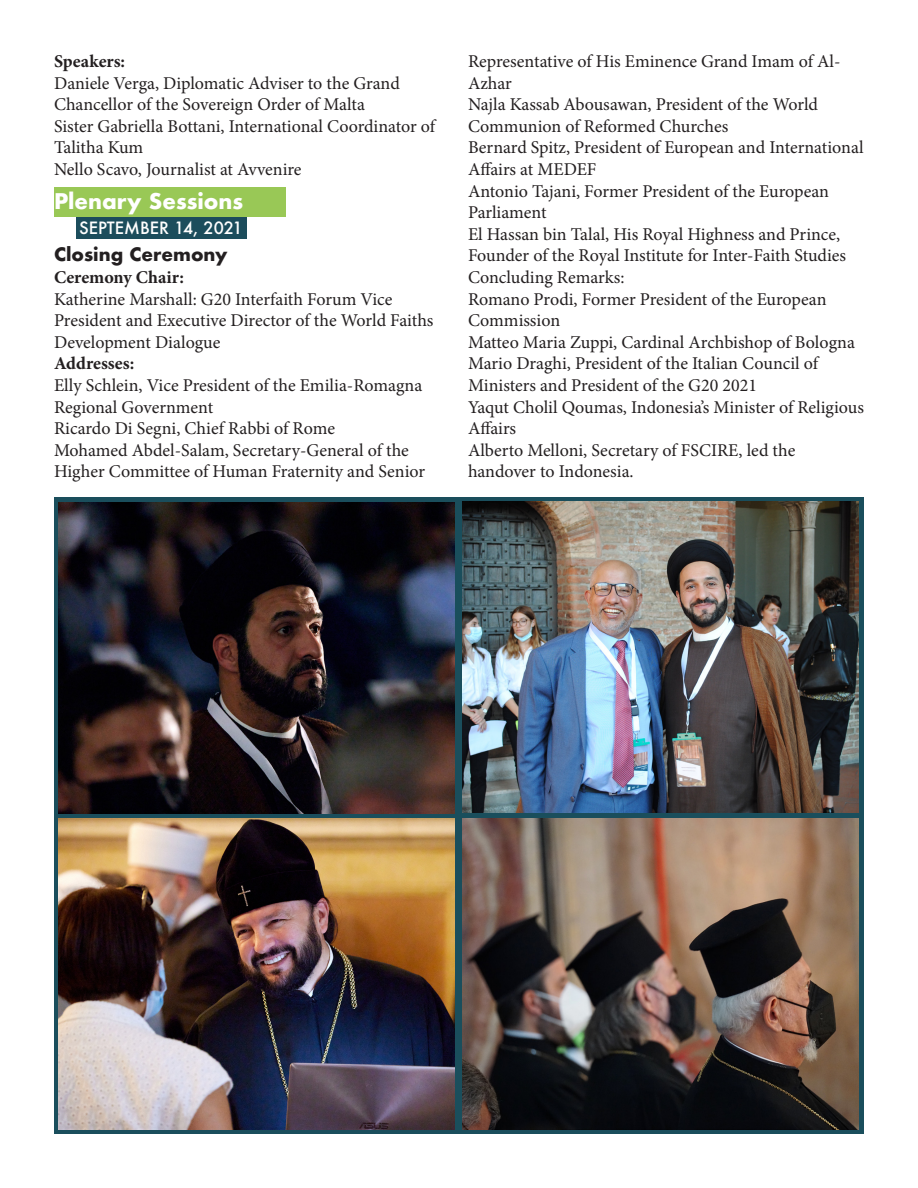
<style>
.page{position:relative;width:918px;height:1188px;background:#fff}
.page>*{position:absolute;margin:0;border:0;box-sizing:border-box;transform-origin:0 0}
.t1{font:700 21px "Futura";color:#fff}
.t2{font:18px/21.6px "Minion Pro";letter-spacing:-.005em;color:#231f20}
.t3{font:700 18px "Minion Pro";color:#231f20}
.t4{font:700 18px "Futura";color:#231f20}
.t5{font:500 16.5px "Futura";color:#fff}
</style>
<div class="page">
<div style="left:54px;top:187px;width:231px;height:30px;background:#99c856"></div>
<div style="left:76px;top:217px;width:170px;height:22px;background:#1c4d5c"></div>
<div style="left:54px;top:497px;width:810px;height:636px;background:#1a4e5c"></div>
<img style="left:58px;top:503px;width:397px;height:311px">
<img style="left:462px;top:501px;width:396px;height:311px">
<img style="left:58px;top:818px;width:397px;height:311px">
<img style="left:462px;top:818px;width:396px;height:311px">
<p class="t3" style="left:54px;top:49px;width:73px">Speakers:</p>
<p class="t2" style="left:54px;top:72px;width:347px">Daniele Verga, Diplomatic Adviser to the Grand<br>Chancellor of the Sovereign Order of Malta</p>
<p class="t2" style="left:54px;top:115px;width:383px">Sister Gabriella Bottani, International Coordinator of<br>Talitha Kum</p>
<p class="t2" style="left:54px;top:159px;width:249px">Nello Scavo, Journalist at Avvenire</p>
<p class="t1" style="left:54px;top:186px;width:191px">Plenary Sessions</p>
<p class="t5" style="left:79px;top:217px;width:165px">SEPTEMBER 14, 2021</p>
<p class="t4" style="left:54px;top:242px;width:175px">Closing Ceremony</p>
<p class="t3" style="left:54px;top:265px;width:132px">Ceremony Chair:</p>
<p class="t2" style="left:54px;top:288px;width:381px">Katherine Marshall: G20 Interfaith Forum Vice<br>President and Executive Director of the World Faiths<br>Development Dialogue</p>
<p class="t3" style="left:54px;top:351px;width:82px">Addresses:</p>
<p class="t2" style="left:54px;top:375px;width:370px">Elly Schlein, Vice President of the Emilia-Romagna<br>Regional Government</p>
<p class="t2" style="left:54px;top:418px;width:283px">Ricardo Di Segni, Chief Rabbi of Rome</p>
<p class="t2" style="left:54px;top:439px;width:373px">Mohamed Abdel-Salam, Secretary-General of the<br>Higher Committee of Human Fraternity and Senior</p>
<p class="t2" style="left:468px;top:51px;width:374px">Representative of His Eminence Grand Imam of Al-<br>Azhar</p>
<p class="t2" style="left:468px;top:94px;width:352px">Najla Kassab Abousawan, President of the World<br>Communion of Reformed Churches</p>
<p class="t2" style="left:468px;top:137px;width:397px">Bernard Spitz, President of European and International<br>Affairs at MEDEF</p>
<p class="t2" style="left:468px;top:180px;width:363px">Antonio Tajani, Former President of the European<br>Parliament</p>
<p class="t2" style="left:468px;top:223px;width:380px">El Hassan bin Talal, His Royal Highness and Prince,<br>Founder of the Royal Institute for Inter-Faith Studies</p>
<p class="t2" style="left:468px;top:267px;width:158px">Concluding Remarks:</p>
<p class="t2" style="left:468px;top:288px;width:360px">Romano Prodi, Former President of the European<br>Commission</p>
<p class="t2" style="left:468px;top:331px;width:388px">Matteo Maria Zuppi, Cardinal Archbishop of Bologna</p>
<p class="t2" style="left:468px;top:353px;width:352px">Mario Draghi, President of the Italian Council of<br>Ministers and President of the G20 2021</p>
<p class="t2" style="left:468px;top:396px;width:398px">Yaqut Cholil Qoumas, Indonesia’s Minister of Religious<br>Affairs</p>
<p class="t2" style="left:468px;top:439px;width:329px">Alberto Melloni, Secretary of FSCIRE, led the handover to Indonesia.</p>
</div>
